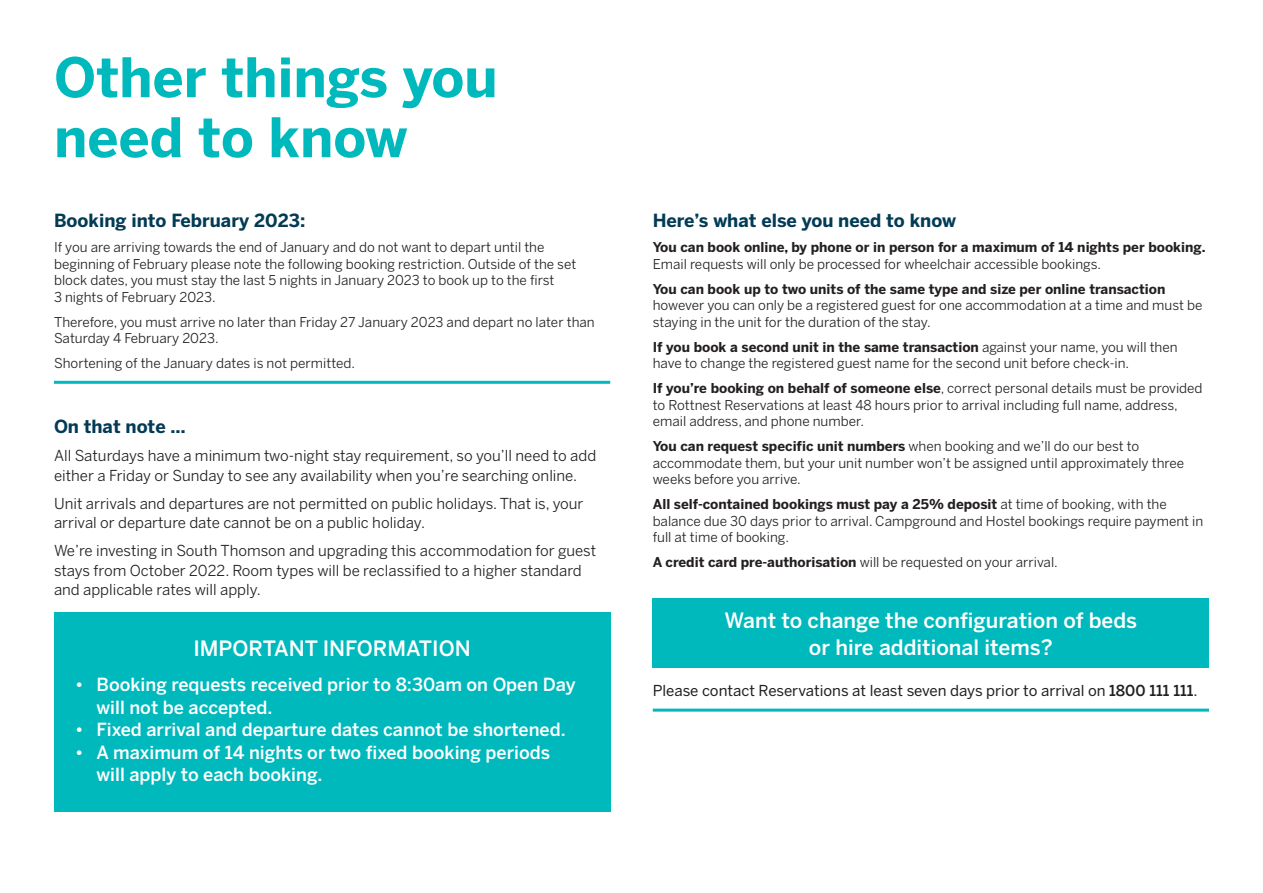
<style>
.page{position:relative;width:1263px;height:893px;background:#fff}
.page>*{position:absolute;margin:0;border:0;box-sizing:border-box;transform-origin:0 0}
.t1{font:700 54px/60px "Benton Sans";color:#00b9bd}
.t2{font:500 21px/27px "Benton Sans";color:#fff;text-align:center}
.t3{font:500 18px/22.5px "Benton Sans";color:#fff}
.t4{font:700 18px "Benton Sans";color:#033b55}
.t5{font:15px/19.5px "Benton Sans";color:#231f20}
.t6{font:15px "Benton Sans";color:#231f20}
.t7{font:13.5px/16.5px "Benton Sans";color:#231f20}
.t8{font:700 13.5px "Benton Sans";color:#231f20}
.s1{font-weight:700}
.s2{font-weight:500}
</style>
<div class="page">
<div style="left:54px;top:612px;width:556px;height:200px;background:#00b9bd"></div>
<hr style="left:54px;top:381px;width:556px;height:3px;background:#00b9bd">
<div style="left:653px;top:598px;width:556px;height:70px;background:#00b9bd"></div>
<hr style="left:653px;top:709px;width:556px;height:3px;background:#00b9bd">
<h1 class="t1" style="left:54px;top:47px;width:445px">Other things you need to know</h1>
<h3 class="t4" style="left:54px;top:210px;width:253px">Booking into February 2023:</h3>
<p class="t7" style="left:54px;top:239px;width:524px">If you are arriving towards the end of January and do not want to depart until the beginning of February please note the following booking restriction. Outside of the set block dates, you must stay the last 5 nights in January 2023 to book up to the first<br>3 nights of February 2023.</p>
<p class="t7" style="left:54px;top:313px;width:542px">Therefore, you must arrive no later than Friday 27 January 2023 and depart no later than<br>Saturday 4 February 2023.</p>
<p class="t7" style="left:54px;top:355px;width:303px">Shortening of the January dates is not permitted.</p>
<h3 class="t4" style="left:54px;top:416px;width:133px">On that note …</h3>
<p class="t5" style="left:54px;top:446px;width:544px">All Saturdays have a minimum two-night stay requirement, so you’ll need to add either a Friday or Sunday to see any availability when you’re searching online.</p>
<p class="t5" style="left:54px;top:493px;width:531px">Unit arrivals and departures are not permitted on public holidays. That is, your arrival or departure date cannot be on a public holiday.</p>
<p class="t5" style="left:54px;top:541px;width:544px">We’re investing in South Thomson and upgrading this accommodation for guest stays from October 2022. Room types will be reclassified to a higher standard and applicable rates will apply.</p>
<h2 class="t2" style="left:193px;top:635px;width:279px">IMPORTANT INFORMATION</h2>
<h3 class="t3" style="left:97px;top:673px;width:480px;text-indent:-21px">• Booking requests received prior to 8:30am on Open Day will not be accepted.</h3>
<h3 class="t3" style="left:75px;top:718px;width:492px">• Fixed arrival and departure dates cannot be shortened.</h3>
<h3 class="t3" style="left:97px;top:741px;width:455px;text-indent:-21px">• A maximum of 14 nights or two fixed booking periods will apply to each booking.</h3>
<h3 class="t4" style="left:653px;top:210px;width:305px">Here’s what else you need to know</h3>
<p class="t8" style="left:653px;top:239px;width:554px">You can book online, by phone or in person for a maximum of 14 nights per booking.</p>
<p class="t7" style="left:653px;top:255px;width:450px">Email requests will only be processed for wheelchair accessible bookings.</p>
<p class="t8" style="left:653px;top:281px;width:514px">You can book up to two units of the same type and size per online transaction</p>
<p class="t7" style="left:653px;top:297px;width:551px">however you can only be a registered guest for one accommodation at a time and must be staying in the unit for the duration of the stay.</p>
<p class="t7" style="left:653px;top:338px;width:526px"><span class="s1">If you book a second unit in the same transaction</span> against your name, you will then have to change the registered guest name for the second unit before check-in.</p>
<p class="t7" style="left:653px;top:380px;width:551px"><span class="s1">If you’re booking on behalf of someone else</span>, correct personal details must be provided to Rottnest Reservations at least 48 hours prior to arrival including full name, address, email address, and phone number.</p>
<p class="t7" style="left:653px;top:438px;width:533px"><span class="s1">You can request specific unit numbers</span> when booking and we’ll do our best to accommodate them, but your unit number won’t be assigned until approximately three weeks before you arrive.</p>
<p class="t7" style="left:653px;top:496px;width:552px"><span class="s1">All self-contained bookings must pay a 25% deposit</span> at time of booking, with the balance due 30 days prior to arrival. Campground and Hostel bookings require payment in full at time of booking.</p>
<p class="t7" style="left:653px;top:554px;width:407px"><span class="s1">A credit card pre-authorisation</span> will be requested on your arrival.</p>
<h2 class="t2" style="left:724px;top:607px;width:414px">Want to change the configuration of beds or hire additional items?</h2>
<p class="t6" style="left:653px;top:681px;width:546px">Please contact Reservations at least seven days prior to arrival on <span class="s2">1800 111 111</span>.</p>
</div>
